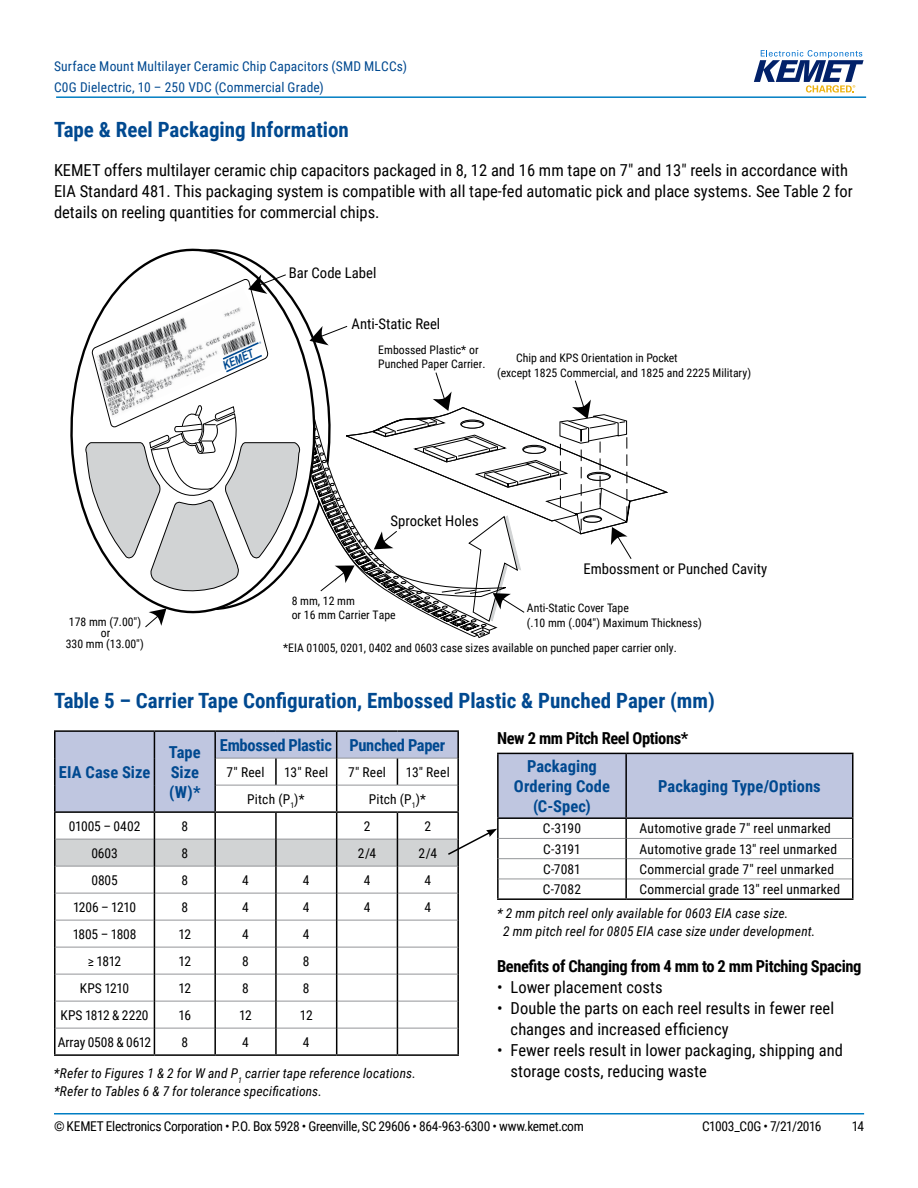
<style>
.page{position:relative;width:918px;height:1188px;background:#fff}
.page>*{position:absolute;margin:0;border:0;box-sizing:border-box;transform-origin:0 0}
.t1{font:700 21px "Roboto Condensed";color:#004990}
.t2{font:16.5px/21px "Roboto Condensed";color:#000}
.t3{font:700 16.5px/19.8px "Roboto Condensed";color:#004990;text-align:justify}
.t4{font:700 16.5px "Roboto Condensed";letter-spacing:-.025em;color:#000}
.t5{font:700 16.5px "Roboto Condensed";letter-spacing:-.02em;color:#004990}
.t6{font:14.7px "Roboto Condensed";color:#000}
.t7{font:13.5px "Roboto Condensed";color:#000}
.t8{font:italic 13.5px/18px "Roboto Condensed";letter-spacing:.01em;color:#000}
.t9{font:13.5px "Roboto Condensed";letter-spacing:-.025em;color:#000}
.t10{font:13.5px/21px "Roboto Condensed";letter-spacing:.015em;color:#004990}
.t11{font:13.5px "Roboto Condensed";letter-spacing:-.035em;color:#000}
.t12{font:italic 700 11.85px "Arial Narrow";color:#004990;scale:.96 1}
.t13{font:11.7px/14.1px "Roboto Condensed";color:#000}
</style>
<div class="page">
<hr style="left:54px;top:1113px;width:810px;height:2px;background:#007dc3">
<hr style="left:56px;top:96px;width:810px;height:2px;background:#007dc3">
<svg style="left:754px;top:50px;width:110px;height:43px"></svg>
<svg style="left:331px;top:326px;width:17px;height:7px"></svg>
<svg style="left:331px;top:372px;width:337px;height:263px"></svg>
<svg style="left:70px;top:248px;width:261px;height:380px"></svg>
<hr style="left:54px;top:813px;width:2px;height:26px;background:#000">
<hr style="left:54px;top:839px;width:2px;height:27px;background:#000">
<hr style="left:54px;top:866px;width:2px;height:27px;background:#000">
<hr style="left:54px;top:893px;width:2px;height:27px;background:#000">
<hr style="left:54px;top:920px;width:2px;height:27px;background:#000">
<hr style="left:54px;top:947px;width:2px;height:27px;background:#000">
<hr style="left:54px;top:974px;width:2px;height:27px;background:#000">
<hr style="left:54px;top:1001px;width:2px;height:27px;background:#000">
<hr style="left:54px;top:1028px;width:2px;height:26px;background:#000">
<hr style="left:54px;top:1054px;width:100px;height:2px;background:#000">
<hr style="left:215px;top:1054px;width:61px;height:2px;background:#000">
<hr style="left:276px;top:1054px;width:61px;height:2px;background:#000">
<hr style="left:337px;top:1054px;width:60px;height:2px;background:#000">
<hr style="left:397px;top:1054px;width:62px;height:2px;background:#000">
<hr style="left:154px;top:1054px;width:61px;height:2px;background:#000">
<hr style="left:54px;top:730px;width:100px;height:2px;background:#000">
<hr style="left:54px;top:732px;width:2px;height:26px;background:#000">
<hr style="left:154px;top:730px;width:61px;height:2px;background:#000">
<hr style="left:54px;top:758px;width:2px;height:27px;background:#000">
<hr style="left:54px;top:785px;width:2px;height:26px;background:#000">
<hr style="left:54px;top:811px;width:100px;height:2px;background:#000">
<hr style="left:215px;top:730px;width:61px;height:2px;background:#000">
<hr style="left:276px;top:730px;width:61px;height:2px;background:#000">
<hr style="left:337px;top:730px;width:60px;height:2px;background:#000">
<hr style="left:397px;top:730px;width:62px;height:2px;background:#000">
<svg style="left:55px;top:731px;width:799px;height:323px"></svg>
<svg style="left:85px;top:274px;width:215px;height:318px"></svg>
<p class="t10" style="left:54px;top:55px;width:355px">Surface Mount Multilayer Ceramic Chip Capacitors (SMD MLCCs)<br>C0G Dielectric, 10 – 250 VDC (Commercial Grade)</p>
<p class="t1" style="left:54px;top:115px;width:296px">Tape &amp; Reel Packaging Information</p>
<p class="t2" style="left:54px;top:159px;width:800px">KEMET offers multilayer ceramic chip capacitors packaged in 8, 12 and 16 mm tape on 7" and 13" reels in accordance with<br>EIA Standard 481. This packaging system is compatible with all tape-fed automatic pick and place systems. See Table 2 for details on reeling quantities for commercial chips.</p>
<p class="t13" style="left:66px;top:615px;width:80px;line-height:11.2px;text-align:center">178 mm (7.00") or<br>330 mm (13.00")</p>
<p class="t12" style="left:219px;top:358px;width:35px;rotate:-24deg">KEMET</p>
<p class="t6" style="left:289px;top:262px;width:89px">Bar Code Label</p>
<p class="t6" style="left:352px;top:314px;width:90px">Anti-Static Reel</p>
<p class="t13" style="left:378px;top:342px;width:109px">Embossed Plastic* or<br>Punched Paper Carrier.</p>
<p class="t13" style="left:497px;top:351px;width:256px;text-indent:19px">Chip and KPS Orientation in Pocket<br>(except 1825 Commercial, and 1825 and 2225 Military)</p>
<p class="t6" style="left:390px;top:511px;width:90px">Sprocket Holes</p>
<p class="t13" style="left:292px;top:593px;width:105px">8 mm, 12 mm<br>or 16 mm Carrier Tape</p>
<p class="t6" style="left:584px;top:558px;width:185px">Embossment or Punched Cavity</p>
<p class="t13" style="left:527px;top:601px;width:176px">Anti-Static Cover Tape<br>(.10 mm (.004") Maximum Thickness)</p>
<p class="t13" style="left:283px;top:640px;width:395px">*EIA 01005, 0201, 0402 and 0603 case sizes available on punched paper carrier only.</p>
<p class="t1" style="left:54px;top:686px;width:662px">Table 5 – Carrier Tape Configuration, Embossed Plastic &amp; Punched Paper (mm)</p>
<p class="t3" style="left:59px;top:761px;width:93px">EIA Case Size</p>
<p class="t3" style="left:169px;top:742px;width:33px">Tape Size (W)*</p>
<p class="t5" style="left:220px;top:734px;width:227px">Embossed Plastic Punched Paper</p>
<p class="t7" style="left:227px;top:762px;width:39px">7" Reel</p>
<p class="t7" style="left:284px;top:762px;width:45px">13" Reel</p>
<p class="t7" style="left:348px;top:762px;width:39px">7" Reel</p>
<p class="t7" style="left:406px;top:762px;width:45px">13" Reel</p>
<p class="t7" style="left:247px;top:789px;width:59px">Pitch (P<sub>1</sub>)*</p>
<p class="t7" style="left:369px;top:789px;width:59px">Pitch (P<sub>1</sub>)*</p>
<p class="t7" style="left:69px;top:816px;width:73px">01005 – 0402</p>
<p class="t7" style="left:181px;top:816px;width:8px">8</p>
<p class="t7" style="left:364px;top:816px;width:8px">2</p>
<p class="t7" style="left:424px;top:816px;width:8px">2</p>
<p class="t7" style="left:91px;top:843px;width:28px">0603</p>
<p class="t7" style="left:181px;top:843px;width:8px">8</p>
<p class="t7" style="left:358px;top:843px;width:20px">2/4</p>
<p class="t7" style="left:419px;top:843px;width:20px">2/4</p>
<p class="t7" style="left:91px;top:870px;width:28px">0805</p>
<p class="t7" style="left:181px;top:870px;width:8px">8</p>
<p class="t7" style="left:242px;top:870px;width:8px">4</p>
<p class="t7" style="left:303px;top:870px;width:8px">4</p>
<p class="t7" style="left:364px;top:870px;width:8px">4</p>
<p class="t7" style="left:424px;top:870px;width:8px">4</p>
<p class="t11" style="left:73px;top:897px;width:65px">1206 – 1210</p>
<p class="t7" style="left:181px;top:897px;width:8px">8</p>
<p class="t7" style="left:242px;top:897px;width:8px">4</p>
<p class="t7" style="left:303px;top:897px;width:8px">4</p>
<p class="t7" style="left:364px;top:897px;width:8px">4</p>
<p class="t7" style="left:424px;top:897px;width:8px">4</p>
<p class="t7" style="left:73px;top:924px;width:65px">1805 – 1808</p>
<p class="t7" style="left:178px;top:924px;width:14px">12</p>
<p class="t7" style="left:242px;top:924px;width:8px">4</p>
<p class="t7" style="left:303px;top:924px;width:8px">4</p>
<p class="t7" style="left:88px;top:951px;width:35px">≥ 1812</p>
<p class="t7" style="left:178px;top:951px;width:14px">12</p>
<p class="t7" style="left:242px;top:951px;width:8px">8</p>
<p class="t7" style="left:303px;top:951px;width:8px">8</p>
<p class="t7" style="left:80px;top:978px;width:51px">KPS 1210</p>
<p class="t7" style="left:178px;top:978px;width:14px">12</p>
<p class="t7" style="left:242px;top:978px;width:8px">8</p>
<p class="t7" style="left:303px;top:978px;width:8px">8</p>
<p class="t7" style="left:61px;top:1005px;width:89px">KPS 1812 &amp; 2220</p>
<p class="t7" style="left:178px;top:1005px;width:14px">16</p>
<p class="t7" style="left:239px;top:1005px;width:14px">12</p>
<p class="t7" style="left:300px;top:1005px;width:14px">12</p>
<p class="t7" style="left:58px;top:1032px;width:95px">Array 0508 &amp; 0612</p>
<p class="t7" style="left:181px;top:1032px;width:8px">8</p>
<p class="t7" style="left:242px;top:1032px;width:8px">4</p>
<p class="t7" style="left:303px;top:1032px;width:8px">4</p>
<p class="t8" style="left:54px;top:1064px;width:363px">*Refer to Figures 1 &amp; 2 for W and P<sub>1</sub> carrier tape reference locations. *Refer to Tables 6 &amp; 7 for tolerance specifications.</p>
<p class="t4" style="left:497px;top:726px;width:193px">New 2 mm Pitch Reel Options*</p>
<p class="t3" style="left:514px;top:756px;width:98px;text-align:center">Packaging<br>Ordering Code (C-Spec)</p>
<p class="t3" style="left:658px;top:776px;width:164px">Packaging Type/Options</p>
<p class="t7" style="left:543px;top:819px;width:40px">C-3190</p>
<p class="t7" style="left:640px;top:819px;width:193px">Automotive grade 7" reel unmarked</p>
<p class="t7" style="left:543px;top:839px;width:39px">C-3191</p>
<p class="t7" style="left:640px;top:839px;width:199px">Automotive grade 13" reel unmarked</p>
<p class="t7" style="left:543px;top:860px;width:39px">C-7081</p>
<p class="t7" style="left:640px;top:860px;width:196px">Commercial grade 7" reel unmarked</p>
<p class="t7" style="left:543px;top:880px;width:40px">C-7082</p>
<p class="t7" style="left:640px;top:880px;width:202px">Commercial grade 13" reel unmarked</p>
<p class="t8" style="left:503px;top:904px;width:314px;text-indent:-6px">* 2 mm pitch reel only available for 0603 EIA case size.<br>2 mm pitch reel for 0805 EIA case size under development.</p>
<p class="t4" style="left:497px;top:955px;width:366px">Benefits of Changing from 4 mm to 2 mm Pitching Spacing</p>
<p class="t2" style="left:497px;top:976px;width:167px">• Lower placement costs</p>
<p class="t2" style="left:511px;top:997px;width:325px;text-indent:-13px">• Double the parts on each reel results in fewer reel changes and increased efficiency</p>
<p class="t2" style="left:511px;top:1039px;width:334px;text-indent:-13px">• Fewer reels result in lower packaging, shipping and storage costs, reducing waste</p>
<p class="t9" style="left:54px;top:1116px;width:531px">© KEMET Electronics Corporation • P.O. Box 5928 • Greenville, SC 29606 • 864-963-6300 • www.kemet.com</p>
<p class="t9" style="left:702px;top:1116px;width:121px">C1003_C0G • 7/21/2016</p>
<p class="t7" style="left:852px;top:1116px;width:14px">14</p>
</div>
